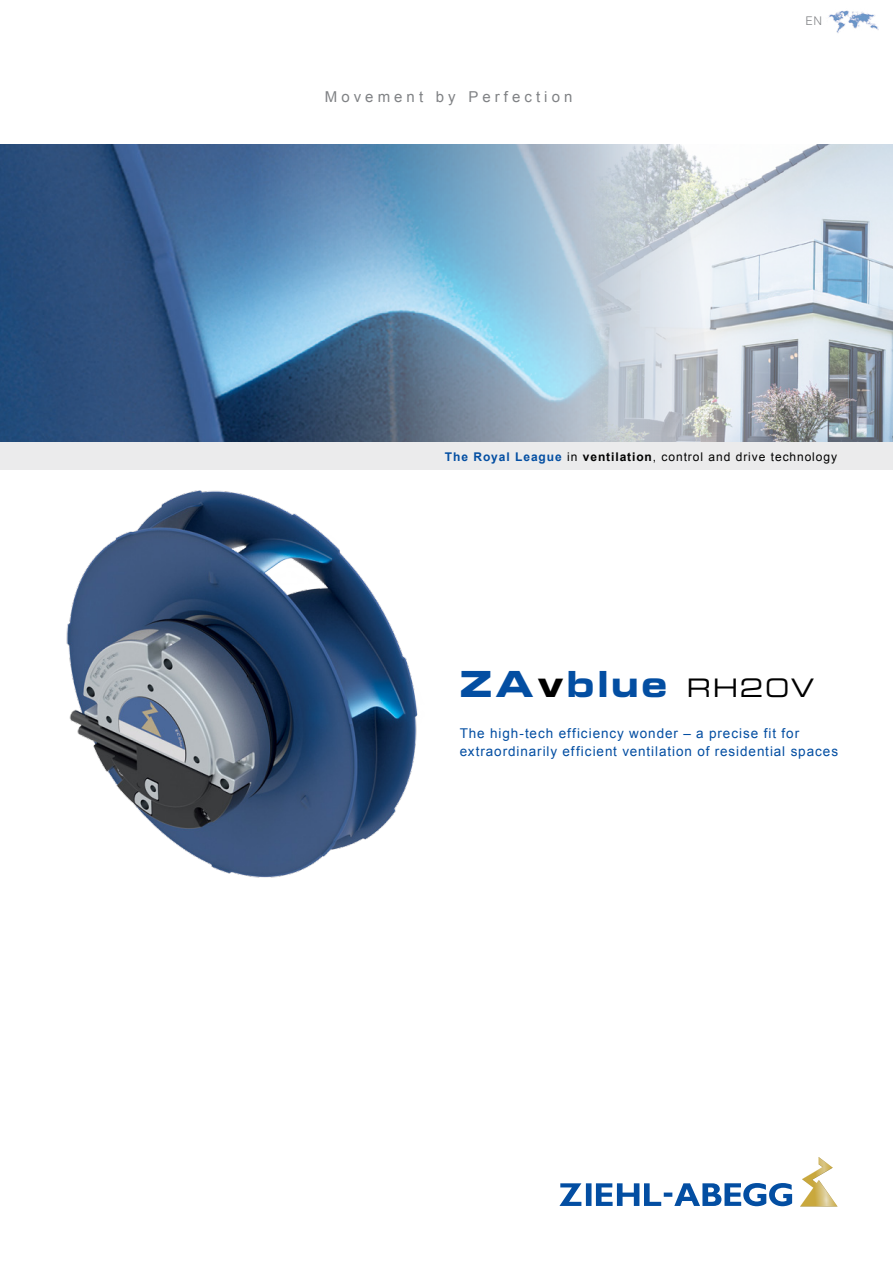
<style>
.page{position:relative;width:893px;height:1263px;background:#fff}
.page>*{position:absolute;margin:0;border:0;box-sizing:border-box;transform-origin:0 0}
.t1{font:36px "Eurostile Bold Extended Two";letter-spacing:.08em;color:#034ea2;scale:.96 1}
.t2{font:15px "Arial";letter-spacing:.27em;color:#808285}
.t3{font:13.5px/18px "Arial";letter-spacing:.065em;color:#034ea2}
.t4{font:12px "Arial";letter-spacing:.075em;color:#000}
.t5{font:300 12px "Arial MT Std";color:#808285}
.s1{font-weight:700;color:#034ea2}
.s2{font-weight:700}
.s3{color:#000}
.s4{font-family:"Eurostile Extended Two";font-size:25.5px;color:#000}
</style>
<div class="page">
<img style="left:0;top:144px;width:443px;height:298px">
<img style="left:443px;top:144px;width:450px;height:298px">
<div style="left:0;top:442px;width:893px;height:28px;background:#ebebec"></div>
<img style="left:829px;top:10px;width:49px;height:23px">
<svg style="left:559px;top:1183px;width:233px;height:23px"></svg>
<svg style="left:800px;top:1157px;width:38px;height:50px"></svg>
<img style="left:66px;top:490px;width:352px;height:388px">
<p class="t2" style="left:325px;top:87px;width:249px">Movement by Perfection</p>
<p class="t5" style="left:805px;top:14px;width:18px">EN</p>
<p class="t4" style="left:445px;top:449px;width:394px"><span class="s1">The Royal League</span> in <span class="s2">ventilation</span>, control and drive technology</p>
<h1 class="t1" style="left:460px;top:659px;width:371px">ZA<span class="s3">v</span>blue <span class="s4">RH20V</span></h1>
<p class="t3" style="left:460px;top:724px;width:380px">The high-tech efficiency wonder – a precise fit for extraordinarily efficient ventilation of residential spaces</p>
</div>
